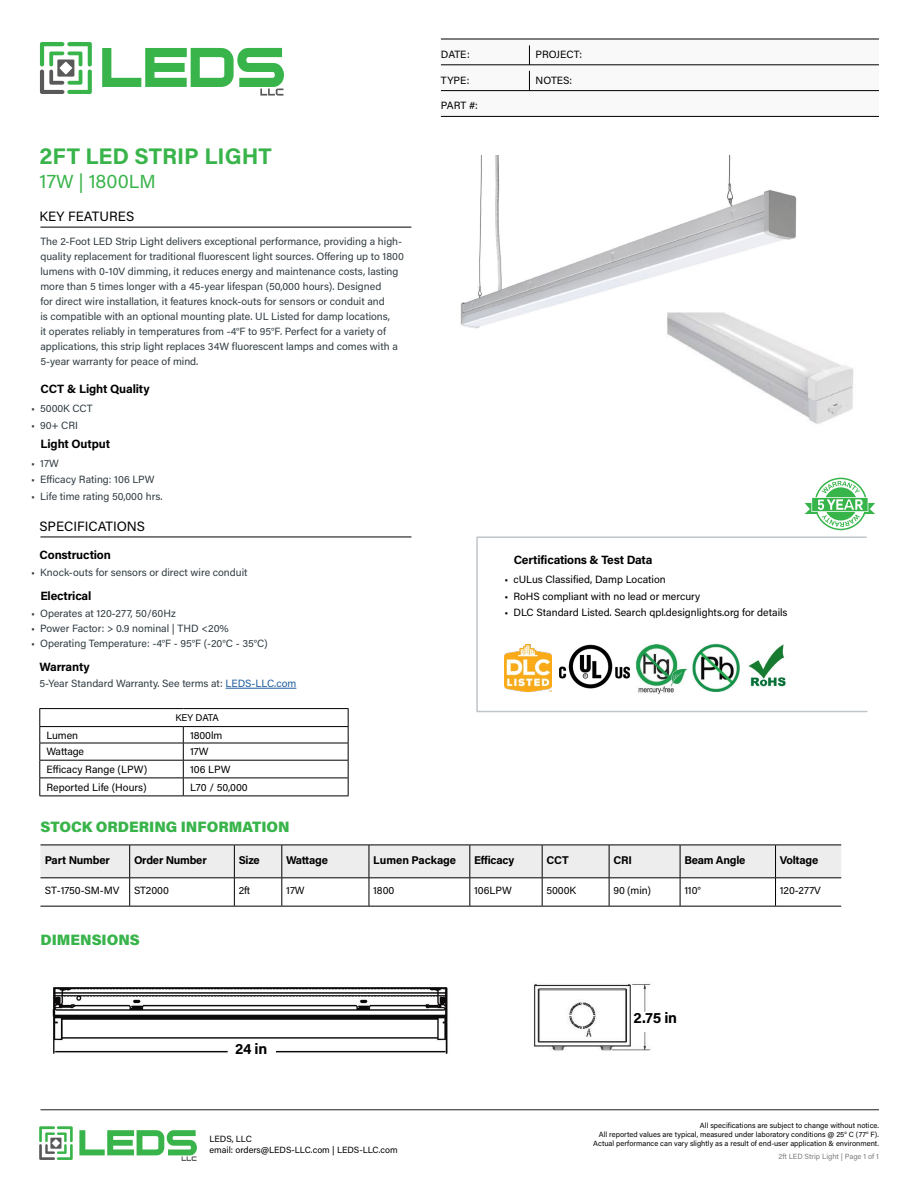
<style>
.page{position:relative;width:918px;height:1188px;background:#fff}
.page>*{position:absolute;margin:0;border:0;box-sizing:border-box;transform-origin:0 0}
.t1{font:700 22.65px "Acumin Pro";color:#38b44a}
.t2{font:18.9px "Acumin Pro";color:#38b44a}
.t3{font:900 15px "Acumin Pro";color:#38b44a}
.t4{font:700 15px "Acumin Pro";color:#000}
.t5{font:13.5px "Acumin Pro";color:#000}
.t6{font:700 12px "Acumin Pro";letter-spacing:-.015em;color:#000}
.t7{font:700 11.25px "Acumin Pro";letter-spacing:-.02em;color:#000}
.t8{font:10.5px/15px "Acumin Pro";color:#303c42}
.t9{font:10.5px "Acumin Pro";color:#000}
.t10{font:9.75px "Acumin Pro";letter-spacing:-.02em;color:#000}
.t11{font:9px/10.8px "Acumin Pro";color:#000}
.t12{font:7.5px/9px "Acumin Pro";color:#000;text-align:right}
.t13{font:7.5px "Acumin Pro";color:#7b7c7f}
.s1{color:#215e9e}
</style>
<div class="page">
<hr style="left:40px;top:1109px;width:839px;height:1px;background:#1e1e1e">
<hr style="left:226px;top:688px;width:70px;height:1px;background:#215e9e">
<div style="left:441px;top:39px;width:438px;height:77px;background:#f9f9fa"></div>
<hr style="left:441px;top:116px;width:438px;height:1px;background:#000">
<hr style="left:441px;top:90px;width:438px;height:1px;background:#000">
<hr style="left:441px;top:64px;width:438px;height:1px;background:#000">
<hr style="left:441px;top:39px;width:438px;height:1px;background:#000">
<svg style="left:529px;top:71px;width:1px;height:19px"></svg>
<svg style="left:529px;top:45px;width:1px;height:20px"></svg>
<hr style="left:40px;top:227px;width:371px;height:1px;background:#000">
<hr style="left:40px;top:537px;width:371px;height:1px;background:#000">
<svg style="left:476px;top:536px;width:392px;height:177px"></svg>
<hr style="left:39px;top:708px;width:144px;height:1px;background:#000">
<hr style="left:183px;top:708px;width:165px;height:1px;background:#000">
<hr style="left:39px;top:726px;width:144px;height:1px;background:#000">
<hr style="left:183px;top:726px;width:165px;height:1px;background:#000">
<hr style="left:39px;top:743px;width:144px;height:1px;background:#000">
<hr style="left:183px;top:743px;width:165px;height:1px;background:#000">
<hr style="left:39px;top:760px;width:144px;height:1px;background:#000">
<hr style="left:183px;top:760px;width:165px;height:1px;background:#000">
<hr style="left:39px;top:778px;width:144px;height:1px;background:#000">
<svg style="left:39px;top:709px;width:1px;height:87px"></svg>
<hr style="left:183px;top:778px;width:165px;height:1px;background:#000">
<svg style="left:183px;top:727px;width:1px;height:69px"></svg>
<svg style="left:348px;top:709px;width:1px;height:87px"></svg>
<hr style="left:39px;top:796px;width:144px;height:1px;background:#000">
<hr style="left:183px;top:796px;width:165px;height:1px;background:#000">
<hr style="left:40px;top:906px;width:90px;height:1px;background:#000">
<hr style="left:130px;top:906px;width:104px;height:1px;background:#000">
<hr style="left:234px;top:906px;width:48px;height:1px;background:#000">
<hr style="left:282px;top:906px;width:87px;height:1px;background:#000">
<hr style="left:369px;top:906px;width:101px;height:1px;background:#000">
<hr style="left:470px;top:906px;width:72px;height:1px;background:#000">
<hr style="left:542px;top:906px;width:67px;height:1px;background:#000">
<hr style="left:609px;top:906px;width:71px;height:1px;background:#000">
<hr style="left:680px;top:906px;width:96px;height:1px;background:#000">
<svg style="left:40px;top:845px;width:801px;height:61px"></svg>
<hr style="left:776px;top:906px;width:65px;height:1px;background:#000">
<svg style="left:40px;top:42px;width:52px;height:52px"></svg>
<svg style="left:102px;top:48px;width:182px;height:48px"></svg>
<svg style="left:39px;top:1126px;width:34px;height:34px"></svg>
<svg style="left:79px;top:1130px;width:118px;height:31px"></svg>
<img style="left:460px;top:156px;width:337px;height:173px">
<img style="left:665px;top:313px;width:189px;height:111px">
<svg style="left:805px;top:478px;width:70px;height:52px"></svg>
<img style="left:559px;top:644px;width:71px;height:45px">
<img style="left:743px;top:641px;width:50px;height:51px">
<img style="left:691px;top:643px;width:49px;height:49px">
<img style="left:631px;top:643px;width:57px;height:52px">
<img style="left:504px;top:645px;width:47px;height:47px">
<img style="left:52px;top:984px;width:599px;height:70px">
<div style="left:235px;top:1043px;width:40px;height:20px;background:#fff"></div>
<div style="left:634px;top:1012px;width:53px;height:20px;background:#fff"></div>
<h1 class="t1" style="left:39px;top:140px;width:234px">2FT LED STRIP LIGHT</h1>
<h2 class="t2" style="left:39px;top:168px;width:118px">17W | 1800LM</h2>
<p class="t5" style="left:39px;top:207px;width:96px">KEY FEATURES</p>
<p class="t8" style="left:40px;top:233px;width:365px">The 2-Foot LED Strip Light delivers exceptional performance, providing a high&shy;quality replacement for traditional fluorescent light sources. Offering up to 1800 lumens with 0-10V dimming, it reduces energy and maintenance costs, lasting more than 5 times longer with a 45-year lifespan (50,000 hours). Designed<br>for direct wire installation, it features knock-outs for sensors or conduit and<br>is compatible with an optional mounting plate. UL Listed for damp locations,<br>it operates reliably in temperatures from -4°F to 95°F. Perfect for a variety of applications, this strip light replaces 34W fluorescent lamps and comes with a 5-year warranty for peace of mind.</p>
<p class="t6" style="left:40px;top:380px;width:111px">CCT &amp; Light Quality</p>
<p class="t8" style="left:31px;top:401px;width:63px">• 5000K CCT</p>
<p class="t8" style="left:31px;top:417px;width:48px">• 90+ CRI</p>
<p class="t6" style="left:40px;top:435px;width:71px">Light Output</p>
<p class="t8" style="left:31px;top:455px;width:29px">• 17W</p>
<p class="t8" style="left:31px;top:471px;width:125px">• Efficacy Rating: 106 LPW</p>
<p class="t8" style="left:31px;top:488px;width:133px">• Life time rating 50,000 hrs.</p>
<p class="t5" style="left:39px;top:517px;width:107px">SPECIFICATIONS</p>
<p class="t6" style="left:39px;top:546px;width:73px">Construction</p>
<p class="t6" style="left:40px;top:587px;width:52px">Electrical</p>
<p class="t8" style="left:31px;top:565px;width:218px">• Knock-outs for sensors or direct wire conduit</p>
<p class="t8" style="left:31px;top:606px;width:146px">• Operates at 120-277, 50/60Hz</p>
<p class="t8" style="left:31px;top:621px;width:199px">• Power Factor: &gt; 0.9 nominal | THD &lt;20%</p>
<p class="t8" style="left:31px;top:636px;width:238px">• Operating Temperature: -4°F - 95°F (-20°C - 35°C)</p>
<p class="t6" style="left:39px;top:659px;width:52px">Warranty</p>
<p class="t8" style="left:39px;top:676px;width:258px">5-Year Standard Warranty. See terms at: <span class="s1">LEDS-LLC.com</span></p>
<p class="t10" style="left:175px;top:711px;width:45px">KEY DATA</p>
<p class="t9" style="left:47px;top:728px;width:33px">Lumen</p>
<p class="t9" style="left:190px;top:728px;width:34px">1800lm</p>
<p class="t9" style="left:47px;top:745px;width:39px">Wattage</p>
<p class="t9" style="left:190px;top:745px;width:20px">17W</p>
<p class="t9" style="left:47px;top:762px;width:102px">Efficacy Range (LPW)</p>
<p class="t9" style="left:190px;top:762px;width:42px">106 LPW</p>
<p class="t9" style="left:47px;top:780px;width:102px">Reported Life (Hours)</p>
<p class="t9" style="left:190px;top:780px;width:59px">L70 / 50,000</p>
<h3 class="t3" style="left:40px;top:817px;width:251px">STOCK ORDERING INFORMATION</h3>
<p class="t9" style="left:441px;top:47px;width:30px">DATE:</p>
<p class="t9" style="left:536px;top:47px;width:48px">PROJECT:</p>
<p class="t9" style="left:441px;top:73px;width:30px">TYPE:</p>
<p class="t9" style="left:536px;top:73px;width:38px">NOTES:</p>
<p class="t9" style="left:441px;top:98px;width:38px">PART #:</p>
<p class="t6" style="left:514px;top:552px;width:140px">Certifications &amp; Test Data</p>
<p class="t9" style="left:504px;top:572px;width:163px">• cULus Classified, Damp Location</p>
<p class="t9" style="left:504px;top:589px;width:197px">• RoHS compliant with no lead or mercury</p>
<p class="t9" style="left:504px;top:605px;width:285px">• DLC Standard Listed. Search qpl.designlights.org for details</p>
<p class="t7" style="left:45px;top:852px;width:67px">Part Number</p>
<p class="t7" style="left:134px;top:852px;width:74px">Order Number</p>
<p class="t7" style="left:239px;top:852px;width:23px">Size</p>
<p class="t7" style="left:286px;top:852px;width:43px">Wattage</p>
<p class="t7" style="left:373px;top:852px;width:84px">Lumen Package</p>
<p class="t7" style="left:474px;top:852px;width:42px">Efficacy</p>
<p class="t7" style="left:546px;top:852px;width:24px">CCT</p>
<p class="t7" style="left:613px;top:852px;width:20px">CRI</p>
<p class="t7" style="left:684px;top:852px;width:63px">Beam Angle</p>
<p class="t7" style="left:780px;top:852px;width:40px">Voltage</p>
<p class="t9" style="left:45px;top:883px;width:76px">ST-1750-SM-MV</p>
<p class="t9" style="left:134px;top:883px;width:36px">ST2000</p>
<p class="t9" style="left:239px;top:883px;width:13px">2ft</p>
<p class="t9" style="left:286px;top:883px;width:20px">17W</p>
<p class="t9" style="left:373px;top:883px;width:23px">1800</p>
<p class="t9" style="left:474px;top:883px;width:39px">106LPW</p>
<p class="t9" style="left:546px;top:883px;width:31px">5000K</p>
<p class="t9" style="left:613px;top:883px;width:39px">90 (min)</p>
<p class="t9" style="left:684px;top:883px;width:18px">110°</p>
<p class="t9" style="left:780px;top:883px;width:43px">120-277V</p>
<h3 class="t3" style="left:40px;top:929px;width:101px">DIMENSIONS</h3>
<h3 class="t4" style="left:235px;top:1039px;width:34px">24 in</h3>
<p class="t11" style="left:210px;top:1133px;width:190px">LEDS, LLC<br>email: orders@LEDS-LLC.com | LEDS-LLC.com</p>
<h3 class="t4" style="left:634px;top:1007px;width:45px">2.75 in</h3>
<p class="t12" style="left:593px;top:1120px;width:287px">All specifications are subject to change without notice.<br>All reported values are typical, measured under laboratory conditions @ 25<sup>o</sup> C (77<sup>o</sup> F).<br>Actual performance can vary slightly as a result of end-user application &amp; environment.</p>
<p class="t13" style="left:779px;top:1151px;width:102px">2ft LED Strip Light | Page 1 of 1</p>
</div>
